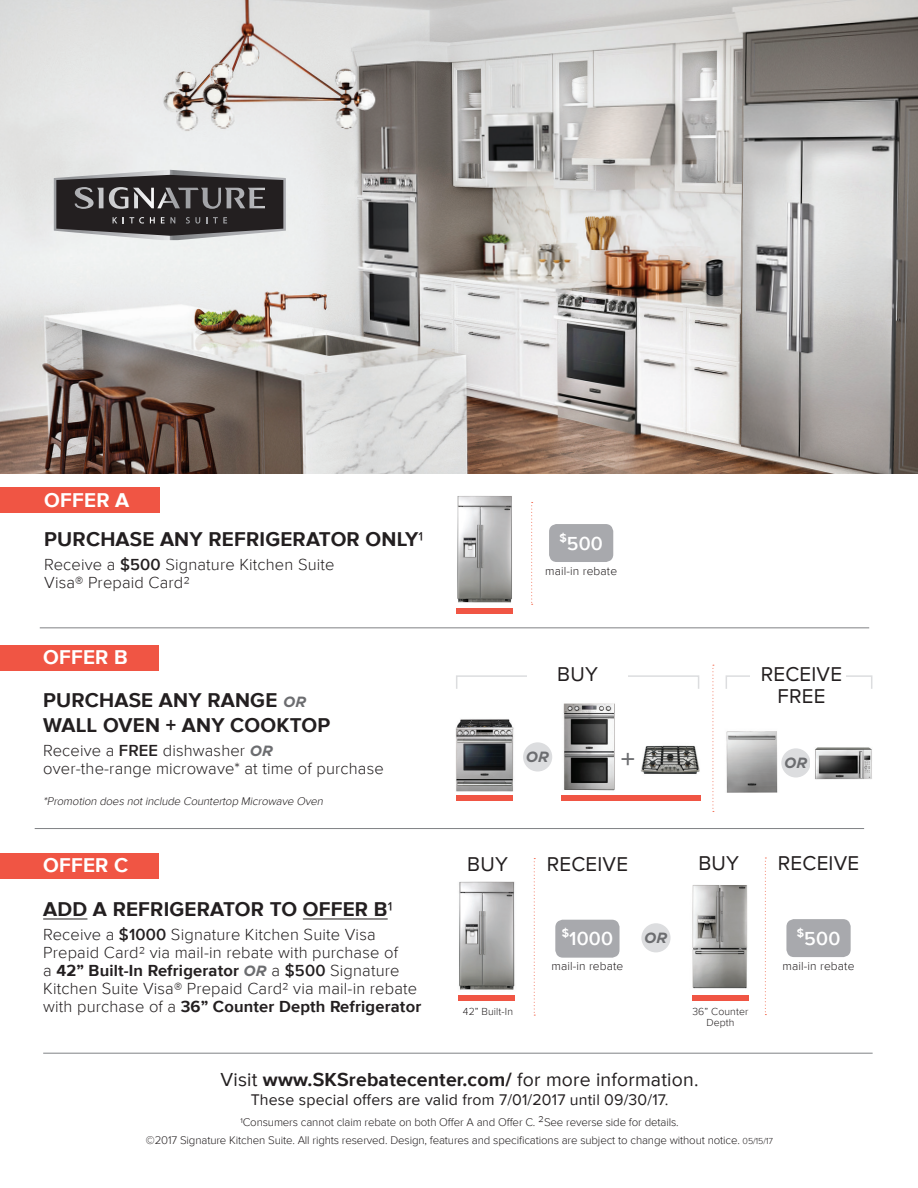
<style>
.page{position:relative;width:918px;height:1188px;background:#fff}
.page>*{position:absolute;margin:0;border:0;box-sizing:border-box;transform-origin:0 0}
.t1{font:25.35px "Gotham";color:#6c6d70}
.t2{font:700 20.55px/24.8px "Proxima Nova";letter-spacing:.01em;color:#231f20}
.t3{font:20.55px/22.2px "Proxima Nova";letter-spacing:.01em;color:#231f20;text-align:center}
.t4{font:700 20.55px "Proxima Nova";letter-spacing:.01em;color:#fff}
.t5{font:600 19.5px "Proxima Nova";letter-spacing:.01em;color:#fff}
.t6{font:19.35px "Proxima Nova";letter-spacing:.01em;color:#231f20}
.t7{font:300 16.5px/18px "Proxima Nova";letter-spacing:.01em;color:#231f20}
.t8{font:15.9px "Proxima Nova";letter-spacing:.01em;color:#231f20}
.t9{font:italic 700 14.85px "Gotham";color:#6c6d70}
.t10{font:300 12px "Proxima Nova";letter-spacing:.01em;color:#231f20}
.t11{font:300 11.4px/18px "Proxima Nova";letter-spacing:-.01em;color:#231f20;text-align:center}
.t12{font:italic 300 11.4px "Proxima Nova";color:#231f20}
.t13{font:300 10.5px/10.5px "Proxima Nova";letter-spacing:.01em;color:#231f20;text-align:center}
.s1{font-weight:400}
.s2{font-weight:600}
.s3{font-family:"Gotham";font-style:italic;font-size:14.85px;color:#6c6d70}
.s4{font-family:"Gotham";font-weight:700;font-style:italic;font-size:14.85px;color:#6c6d70}
.s5{font-weight:700}
.s6{font-size:14.7px}
.s7{font-size:9px}
</style>
<div class="page">
<hr style="left:40px;top:628px;width:829px;height:1px;background:#808285">
<hr style="left:35px;top:828px;width:829px;height:1px;background:#808285">
<hr style="left:43px;top:1053px;width:830px;height:1px;background:#808285">
<div style="left:456px;top:675px;width:243px;height:15px;border:2px solid #dcdddf"></div>
<div style="left:528px;top:664px;width:100px;height:23px;background:#fff"></div>
<svg style="left:712px;top:665px;width:2px;height:147px"></svg>
<img style="left:641px;top:745px;width:59px;height:29px">
<img style="left:561px;top:703px;width:58px;height:93px">
<div style="left:523px;top:742px;width:29px;height:30px;background:#dcdddf;border-radius:50%"></div>
<div style="left:781px;top:748px;width:29px;height:30px;background:#dcdddf;border-radius:50%"></div>
<img style="left:726px;top:731px;width:52px;height:62px">
<img style="left:815px;top:747px;width:57px;height:33px">
<img style="left:455px;top:719px;width:59px;height:73px">
<div style="left:0;top:645px;width:159px;height:26px;background:#f05544"></div>
<div style="left:726px;top:675px;width:146px;height:15px;border:2px solid #dcdddf"></div>
<div style="left:750px;top:664px;width:96px;height:25px;background:#fff"></div>
<div style="left:561px;top:796px;width:140px;height:5px;background:#f05544"></div>
<div style="left:456px;top:796px;width:57px;height:5px;background:#f05544"></div>
<svg style="left:531px;top:502px;width:2px;height:103px"></svg>
<div style="left:457px;top:608px;width:56px;height:6px;background:#f05544"></div>
<img style="left:457px;top:496px;width:55px;height:107px">
<div style="left:0;top:488px;width:160px;height:25px;background:#f05544"></div>
<div style="left:549px;top:524px;width:64px;height:38px;background:#a8a9ad;border-radius:8px"></div>
<hr style="left:43px;top:919px;width:44px;height:1px;background:#231f20">
<hr style="left:303px;top:919px;width:85px;height:1px;background:#231f20">
<img style="left:459px;top:881px;width:56px;height:109px">
<div style="left:459px;top:995px;width:56px;height:6px;background:#f05544"></div>
<img style="left:692px;top:885px;width:56px;height:104px">
<div style="left:692px;top:995px;width:57px;height:6px;background:#f05544"></div>
<div style="left:641px;top:923px;width:30px;height:29px;background:#dcdddf;border-radius:50%"></div>
<div style="left:0;top:853px;width:159px;height:26px;background:#f05544"></div>
<svg style="left:534px;top:858px;width:1px;height:158px"></svg>
<svg style="left:765px;top:857px;width:1px;height:158px"></svg>
<div style="left:555px;top:920px;width:65px;height:38px;background:#a8a9ad;border-radius:8px"></div>
<div style="left:786px;top:919px;width:65px;height:38px;background:#a8a9ad;border-radius:8px"></div>
<img style="left:0;top:0;width:918px;height:474px">
<svg style="left:54px;top:170px;width:232px;height:70px;background:#5a5759"></svg>
<p class="t4" style="left:44px;top:488px;width:87px">OFFER A</p>
<p class="t2" style="left:44px;top:528px;width:381px">PURCHASE ANY REFRIGERATOR ONLY<span class="s1">1</span></p>
<p class="t7" style="left:44px;top:556px;width:292px">Receive a <span class="s2">$500</span> Signature Kitchen Suite<br>Visa® Prepaid Card2</p>
<p class="t4" style="left:43px;top:645px;width:86px">OFFER B</p>
<p class="t2" style="left:43px;top:689px;width:289px">PURCHASE ANY RANGE <span class="s3">OR<br></span>WALL OVEN + ANY COOKTOP</p>
<p class="t7" style="left:43px;top:742px;width:342px">Receive a <span class="s2">FREE</span> dishwasher <span class="s4">OR </span>over-the-range microwave* at time of purchase</p>
<p class="t12" style="left:43px;top:794px;width:284px">*Promotion does notinclude Countertop Microwave Oven</p>
<p class="t5" style="left:559px;top:532px;width:45px">$500</p>
<p class="t10" style="left:545px;top:564px;width:73px">mail-in rebate</p>
<p class="t3" style="left:557px;top:664px;width:42px">BUY</p>
<p class="t3" style="left:761px;top:664px;width:83px">RECEIVE<br>FREE</p>
<p class="t9" style="left:526px;top:748px;width:25px">OR</p>
<h1 class="t1" style="left:620px;top:745px;width:18px">+</h1>
<p class="t9" style="left:784px;top:754px;width:25px">OR</p>
<p class="t4" style="left:43px;top:854px;width:87px">OFFER C</p>
<p class="t3" style="left:467px;top:853px;width:42px">BUY</p>
<p class="t3" style="left:547px;top:853px;width:83px">RECEIVE</p>
<p class="t3" style="left:698px;top:853px;width:42px">BUY</p>
<p class="t3" style="left:778px;top:853px;width:83px">RECEIVE</p>
<p class="t2" style="left:43px;top:898px;width:351px">ADD A REFRIGERATOR TO OFFER B<span class="s1">1</span></p>
<p class="t7" style="left:43px;top:926px;width:380px">Receive a <span class="s2">$1000</span> Signature Kitchen Suite Visa Prepaid Card2 via mail-in rebate with purchase of<br>a <span class="s5">42” Built-In Refrigerator</span> <span class="s4">OR</span> a <span class="s2">$500</span> Signature Kitchen Suite Visa® Prepaid Card2 via mail-in rebate with purchase of a <span class="s5">36” Counter Depth Refrigerator</span></p>
<p class="t9" style="left:644px;top:929px;width:25px">OR</p>
<p class="t5" style="left:562px;top:928px;width:53px">$1000</p>
<p class="t10" style="left:551px;top:959px;width:73px">mail-in rebate</p>
<p class="t13" style="left:463px;top:1007px;width:52px">42” Built-In</p>
<p class="t13" style="left:692px;top:1007px;width:57px">36” Counter<br>Depth</p>
<p class="t5" style="left:797px;top:927px;width:45px">$500</p>
<p class="t10" style="left:783px;top:959px;width:73px">mail-in rebate</p>
<p class="t6" style="left:221px;top:1068px;width:479px">Visit <span class="s5">www.SKSrebatecenter.com/</span> for more information.</p>
<p class="t8" style="left:251px;top:1091px;width:419px">These special offers are valid from 7/01/2017 until 09/30/17.</p>
<p class="t11" style="left:146px;top:1113px;width:629px">1Consumers cannot claim rebate on both Offer A and Offer C. <span class="s6">2</span>See reverse side for details.<br>©2017 Signature Kitchen Suite. All rights reserved. Design, features and specifications are subject to change without notice. <span class="s7">05/15/17</span></p>
</div>
